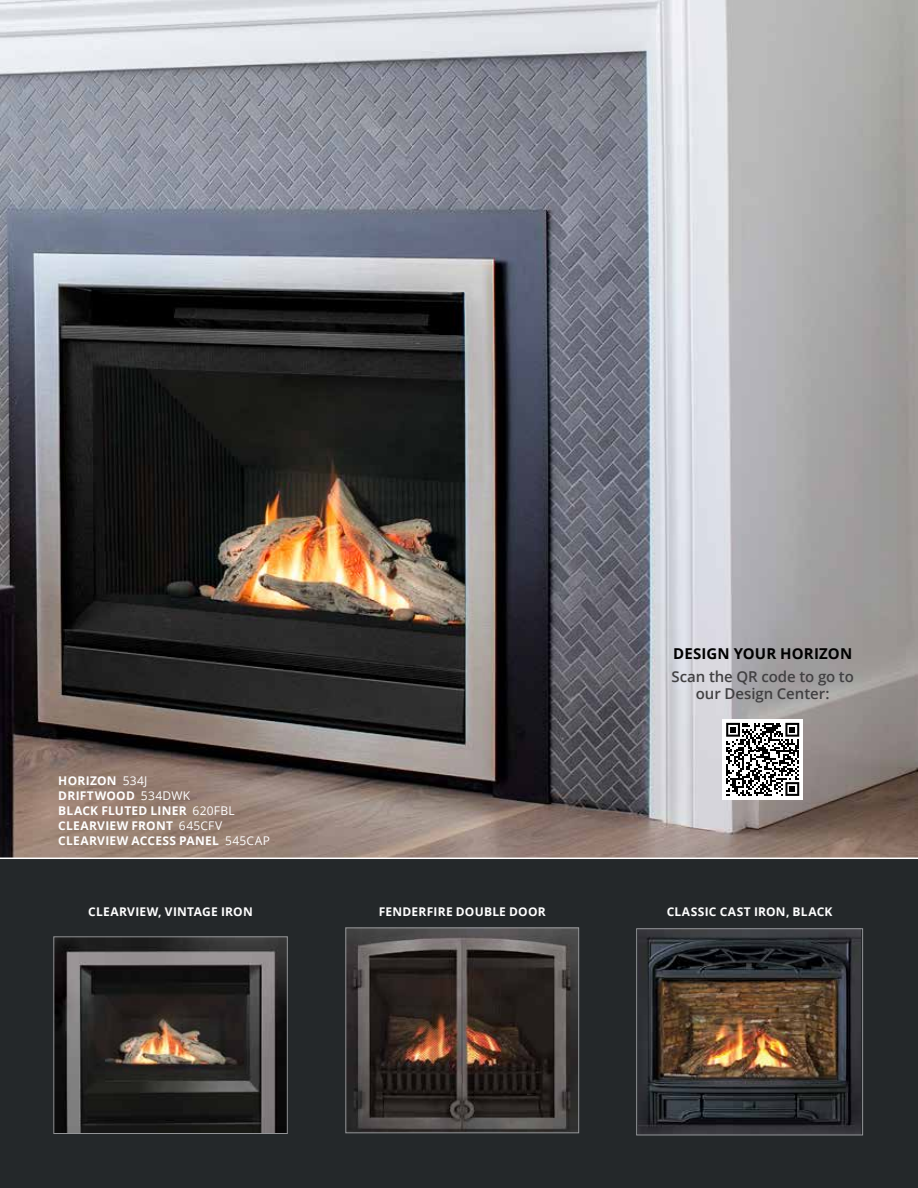
<style>
.page{position:relative;width:918px;height:1188px;background:#fff}
.page>*{position:absolute;margin:0;border:0;box-sizing:border-box;transform-origin:0 0}
.BODY_BOLD{font:600 15px/16.5px "Open Sans";letter-spacing:-.005em;color:#414042;text-align:center}
.T__title{font:700 15px "Open Sans";letter-spacing:.01em;color:#000}
.CAPTION_white{font:700 12px/15px "Open Sans";letter-spacing:.02em;color:#fff}
.s1{font-weight:400}
</style>
<div class="page">
<img style="left:0;top:0;width:918px;height:857px">
<div style="left:0;top:857px;width:918px;height:331px;background:#24282a"></div>
<img style="left:348px;top:930px;width:229px;height:201px">
<div style="left:346px;top:928px;width:233px;height:205px;border:1px solid #939598"></div>
<img style="left:639px;top:931px;width:221px;height:202px">
<div style="left:636px;top:929px;width:227px;height:206px;border:1px solid #939598"></div>
<img style="left:56px;top:939px;width:230px;height:193px">
<div style="left:54px;top:937px;width:234px;height:197px;border:1px solid #939598"></div>
<div style="left:722px;top:719px;width:81px;height:81px;background:#fff"></div>
<svg style="left:726px;top:723px;width:73px;height:73px"></svg>
<p class="CAPTION_white" style="left:58px;top:772px;width:133px">HORIZON <span class="s1">534J<br></span>DRIFTWOOD <span class="s1">534DWK</span></p>
<p class="CAPTION_white" style="left:58px;top:802px;width:178px">BLACK FLUTED LINER <span class="s1">620FBL</span></p>
<p class="CAPTION_white" style="left:58px;top:817px;width:213px">CLEARVIEW FRONT <span class="s1">645CFV<br></span>CLEARVIEW ACCESS PANEL <span class="s1">545CAP</span></p>
<p class="T__title" style="left:673px;top:643px;width:181px">DESIGN YOUR HORIZON</p>
<p class="BODY_BOLD" style="left:671px;top:668px;width:184px">Scan the QR code to go to our Design Center:</p>
<p class="CAPTION_white" style="left:88px;top:904px;width:166px">CLEARVIEW, VINTAGE IRON</p>
<p class="CAPTION_white" style="left:379px;top:904px;width:169px">FENDERFIRE DOUBLE DOOR</p>
<p class="CAPTION_white" style="left:667px;top:904px;width:167px">CLASSIC CAST IRON, BLACK</p>
</div>
